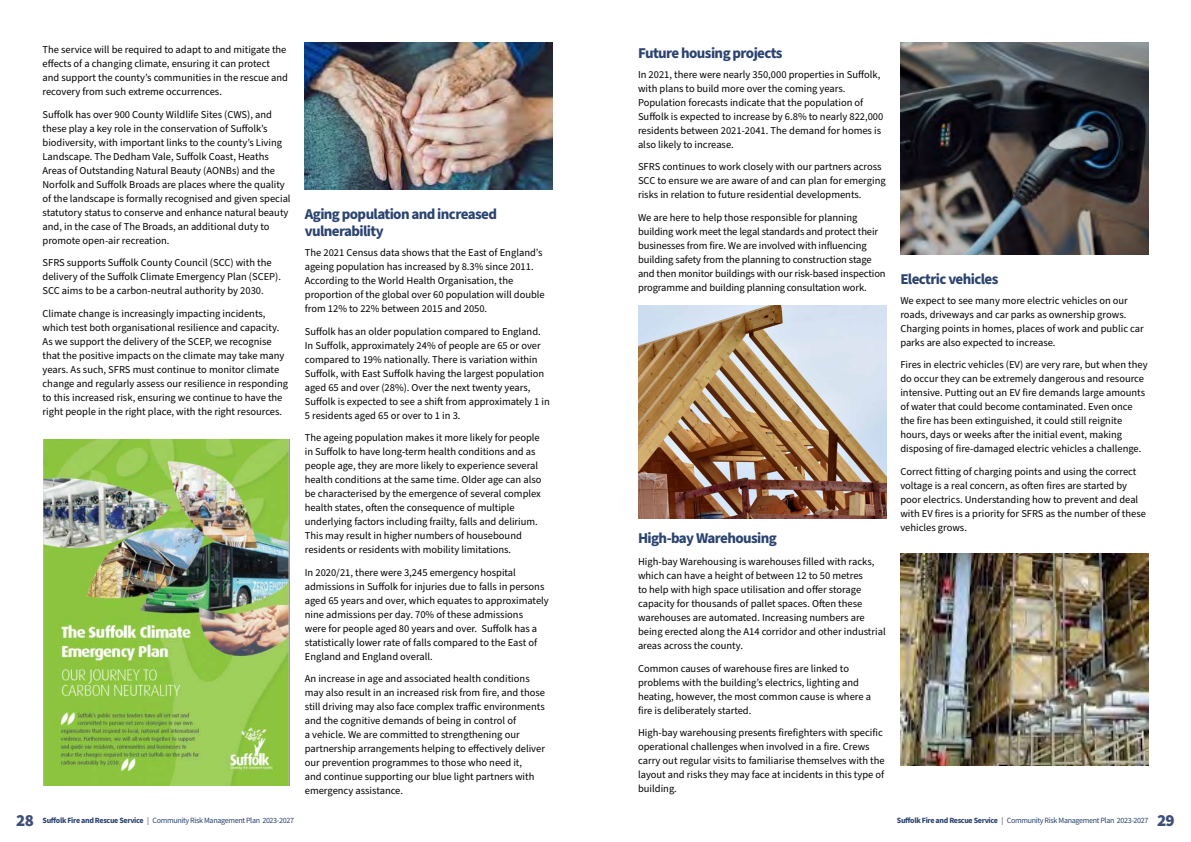
<style>
.page{position:relative;width:1191px;height:842px;background:#fff}
.page>*{position:absolute;margin:0;border:0;box-sizing:border-box;transform-origin:0 0}
.t1{font:700 15px/17px "Source Sans Pro";letter-spacing:-.04em;color:#2b4370}
.t2{font:10.5px/14px "Source Sans Pro";color:#000}
.t3{font:8px "Source Sans Pro";letter-spacing:-.04em;color:#2b4370}
.s1{font-weight:900;font-size:17px;color:#3e4e79}
.s2{font-weight:700}
</style>
<div class="page">
<img style="left:638px;top:306px;width:248px;height:212px">
<img style="left:900px;top:43px;width:248px;height:212px">
<img style="left:900px;top:553px;width:248px;height:213px">
<img style="left:305px;top:43px;width:248px;height:147px">
<img style="left:43px;top:440px;width:247px;height:345px">
<p class="t2" style="left:43px;top:43px;width:247px">The service will be required to adapt to and mitigate the effects of a changing climate, ensuring it can protect and support the county’s communities in the rescue and recovery from such extreme occurrences.</p>
<p class="t2" style="left:43px;top:108px;width:250px">Suffolk has over 900 County Wildlife Sites (CWS), and these play a key role in the conservation of Suffolk’s biodiversity, with important links to the county’s Living Landscape. The Dedham Vale, Suffolk Coast, Heaths Areas of Outstanding Natural Beauty (AONBs) and the Norfolk and Suffolk Broads are places where the quality of the landscape is formally recognised and given special statutory status to conserve and enhance natural beauty and, in the case of The Broads, an additional duty to promote open-air recreation.</p>
<p class="t2" style="left:43px;top:256px;width:240px">SFRS supports Suffolk County Council (SCC) with the delivery of the Suffolk Climate Emergency Plan (SCEP).<br>SCC aims to be a carbon-neutral authority by 2030.</p>
<p class="t2" style="left:43px;top:307px;width:247px">Climate change is increasingly impacting incidents, which test both organisational resilience and capacity.<br>As we support the delivery of the SCEP, we recognise that the positive impacts on the climate may take many years. As such, SFRS must continue to monitor climate change and regularly assess our resilience in responding to this increased risk, ensuring we continue to have the right people in the right place, with the right resources.</p>
<h1 class="t1" style="left:305px;top:206px;width:194px">Aging population and increased vulnerability</h1>
<p class="t2" style="left:305px;top:246px;width:241px">The 2021 Census data shows that the East of England’s ageing population has increased by 8.3% since 2011.<br>According to the World Health Organisation, the proportion of the global over 60 population will double from 12% to 22% between 2015 and 2050.</p>
<p class="t2" style="left:305px;top:324px;width:246px">Suffolk has an older population compared to England.<br>In Suffolk, approximately 24% of people are 65 or over compared to 19% nationally. There is variation within Suffolk, with East Suffolk having the largest population aged 65 and over (28%). Over the next twenty years, Suffolk is expected to see a shift from approximately 1 in 5 residents aged 65 or over to 1 in 3.</p>
<p class="t2" style="left:305px;top:431px;width:238px">The ageing population makes it more likely for people in Suffolk to have long-term health conditions and as people age, they are more likely to experience several health conditions at the same time. Older age can also be characterised by the emergence of several complex health states, often the consequence of multiple underlying factors including frailty, falls and delirium.<br>This may result in higher numbers of housebound residents or residents with mobility limitations.</p>
<p class="t2" style="left:305px;top:565px;width:245px">In 2020/21, there were 3,245 emergency hospital admissions in Suffolk for injuries due to falls in persons aged 65 years and over, which equates to approximately nine admissions per day. 70% of these admissions<br>were for people aged 80 years and over. Suffolk has a statistically lower rate of falls compared to the East of England and England overall.</p>
<p class="t2" style="left:305px;top:672px;width:242px">An increase in age and associated health conditions may also result in an increased risk from fire, and those still driving may also face complex traffic environments and the cognitive demands of being in control of<br>a vehicle. We are committed to strengthening our partnership arrangements helping to effectively deliver our prevention programmes to those who need it,<br>and continue supporting our blue light partners with emergency assistance.</p>
<h1 class="t1" style="left:638px;top:45px;width:146px">Future housing projects</h1>
<p class="t2" style="left:638px;top:67px;width:247px">In 2021, there were nearly 350,000 properties in Suffolk, with plans to build more over the coming years.<br>Population forecasts indicate that the population of Suffolk is expected to increase by 6.8% to nearly 822,000 residents between 2021-2041. The demand for homes is also likely to increase.</p>
<p class="t2" style="left:638px;top:160px;width:249px">SFRS continues to work closely with our partners across<br>SCC to ensure we are aware of and can plan for emerging risks in relation to future residential developments.</p>
<p class="t2" style="left:638px;top:210px;width:249px">We are here to help those responsible for planning building work meet the legal standards and protect their businesses from fire. We are involved with influencing building safety from the planning to construction stage and then monitor buildings with our risk-based inspection programme and building planning consultation work.</p>
<h1 class="t1" style="left:638px;top:529px;width:140px">High-bay Warehousing</h1>
<p class="t2" style="left:638px;top:555px;width:249px">High-bay Warehousing is warehouses filled with racks, which can have a height of between 12 to 50 metres<br>to help with high space utilisation and offer storage capacity for thousands of pallet spaces. Often these warehouses are automated. Increasing numbers are being erected along the A14 corridor and other industrial areas across the county.</p>
<p class="t2" style="left:638px;top:661px;width:234px">Common causes of warehouse fires are linked to problems with the building’s electrics, lighting and heating, however, the most common cause is where a fire is deliberately started.</p>
<p class="t2" style="left:638px;top:726px;width:248px">High-bay warehousing presents firefighters with specific operational challenges when involved in a fire. Crews carry out regular visits to familiarise themselves with the layout and risks they may face at incidents in this type of building.</p>
<h1 class="t1" style="left:900px;top:271px;width:100px">Electric vehicles</h1>
<p class="t2" style="left:900px;top:294px;width:245px">We expect to see many more electric vehicles on our roads, driveways and car parks as ownership grows.<br>Charging points in homes, places of work and public car parks are also expected to increase.</p>
<p class="t2" style="left:900px;top:358px;width:249px">Fires in electric vehicles (EV) are very rare, but when they do occur they can be extremely dangerous and resource intensive. Putting out an EV fire demands large amounts of water that could become contaminated. Even once the fire has been extinguished, it could still reignite hours, days or weeks after the initial event, making disposing of fire-damaged electric vehicles a challenge.</p>
<p class="t2" style="left:900px;top:465px;width:247px">Correct fitting of charging points and using the correct voltage is a real concern, as often fires are started by poor electrics. Understanding how to prevent and deal with EV fires is a priority for SFRS as the number of these vehicles grows.</p>
<p class="t3" style="left:16px;top:814px;width:279px"><span class="s1">28</span> <span class="s2">Suffolk Fire and Rescue Service</span> | Community Risk Management Plan 2023-2027</p>
<p class="t3" style="left:897px;top:814px;width:279px"><span class="s2">Suffolk Fire and Rescue Service</span> | Community Risk Management Plan 2023-2027 <span class="s1">29</span></p>
</div>
